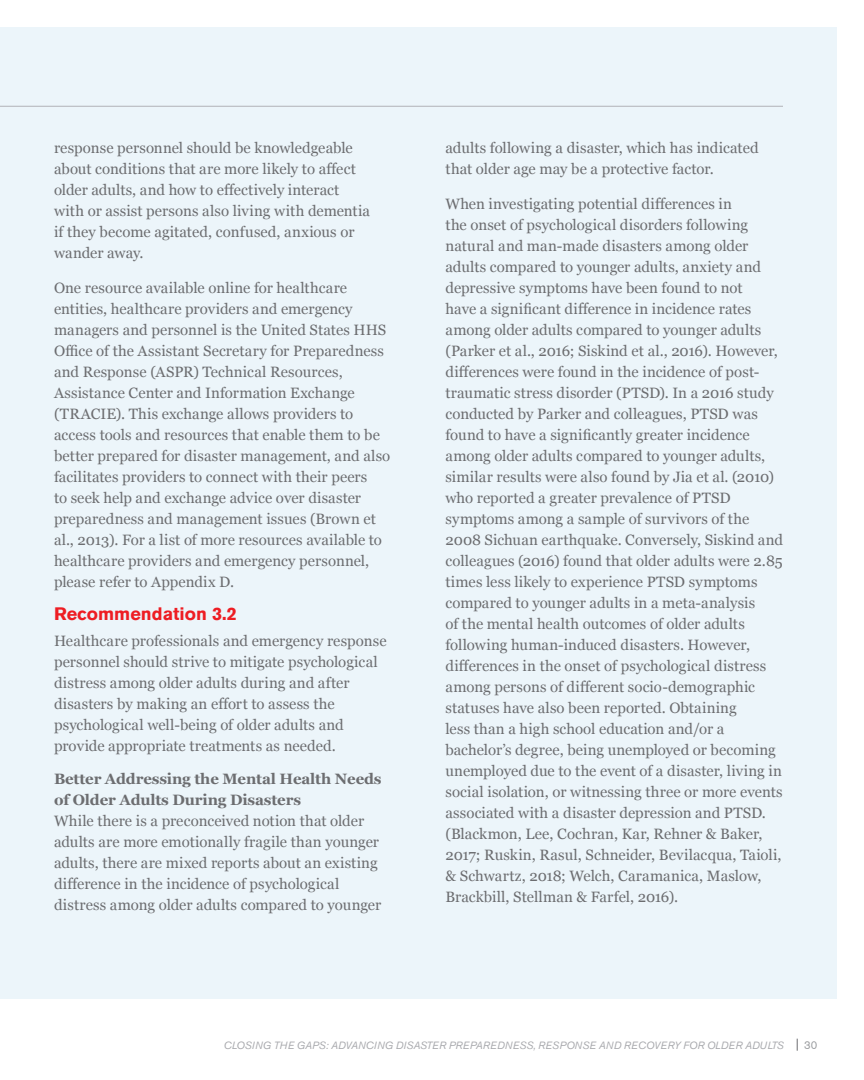
<style>
.page{position:relative;width:864px;height:1080px;background:#fff}
.page>*{position:absolute;margin:0;border:0;box-sizing:border-box;transform-origin:0 0}
.t1{font:700 18px "Akzidenz Grotesk Std";color:#ee1d23}
.t2{font:15px/21px "Georgia";letter-spacing:.005em;color:#6c6d70}
.t3{font:700 15px/20.2px "Georgia";letter-spacing:-.01em;color:#6c6d70}
.t4{font:11.25px "Akzidenz Grotesk Std";color:#9c9ea1}
.t5{font:italic 10.5px "Akzidenz Grotesk Std";letter-spacing:.005em;color:#a8a9ad}
</style>
<div class="page">
<div style="left:0;top:27px;width:837px;height:972px;background:#ecf5fa"></div>
<hr style="left:0;top:106px;width:783px;height:1px;background:#b2b3b7">
<svg style="left:797px;top:1039px;width:1px;height:12px"></svg>
<p class="t2" style="left:54px;top:137px;width:318px">response personnel should be knowledgeable about conditions that are more likely to affect older adults, and how to effectively interact with or assist persons also living with dementia if they become agitated, confused, anxious or wander away.</p>
<p class="t2" style="left:54px;top:276px;width:338px">One resource available online for healthcare entities, healthcare providers and emergency managers and personnel is the United States HHS Office of the Assistant Secretary for Preparedness and Response (ASPR) Technical Resources, Assistance Center and Information Exchange (TRACIE). This exchange allows providers to access tools and resources that enable them to be better prepared for disaster management, and also facilitates providers to connect with their peers<br>to seek help and exchange advice over disaster preparedness and management issues (Brown et al., 2013). For a list of more resources available to healthcare providers and emergency personnel, please refer to Appendix D.</p>
<p class="t1" style="left:54px;top:604px;width:184px">Recommendation 3.2</p>
<p class="t2" style="left:54px;top:629px;width:334px">Healthcare professionals and emergency response personnel should strive to mitigate psychological distress among older adults during and after disasters by making an effort to assess the psychological well-being of older adults and provide appropriate treatments as needed.</p>
<p class="t3" style="left:54px;top:768px;width:329px">Better Addressing the Mental Health Needs of Older Adults During Disasters</p>
<p class="t2" style="left:54px;top:809px;width:329px">While there is a preconceived notion that older adults are more emotionally fragile than younger adults, there are mixed reports about an existing difference in the incidence of psychological distress among older adults compared to younger</p>
<p class="t2" style="left:446px;top:137px;width:315px">adults following a disaster, which has indicated that older age may be a protective factor.</p>
<p class="t2" style="left:446px;top:192px;width:339px">When investigating potential differences in<br>the onset of psychological disorders following natural and man-made disasters among older adults compared to younger adults, anxiety and depressive symptoms have been found to not<br>have a significant difference in incidence rates among older adults compared to younger adults (Parker et al., 2016; Siskind et al., 2016). However, differences were found in the incidence of post&shy;traumatic stress disorder (PTSD). In a 2016 study conducted by Parker and colleagues, PTSD was found to have a significantly greater incidence among older adults compared to younger adults, similar results were also found by Jia et al. (2010) who reported a greater prevalence of PTSD symptoms among a sample of survivors of the 2008 Sichuan earthquake. Conversely, Siskind and colleagues (2016) found that older adults were 2.85 times less likely to experience PTSD symptoms compared to younger adults in a meta-analysis<br>of the mental health outcomes of older adults following human-induced disasters. However, differences in the onset of psychological distress among persons of different socio-demographic statuses have also been reported. Obtaining<br>less than a high school education and/or a bachelor’s degree, being unemployed or becoming unemployed due to the event of a disaster, living in social isolation, or witnessing three or more events associated with a disaster depression and PTSD. (Blackmon, Lee, Cochran, Kar, Rehner &amp; Baker, 2017; Ruskin, Rasul, Schneider, Bevilacqua, Taioli, &amp; Schwartz, 2018; Welch, Caramanica, Maslow, Brackbill, Stellman &amp; Farfel, 2016).</p>
<p class="t5" style="left:224px;top:1039px;width:562px">CLOSING THE GAPS: ADVANCING DISASTER PREPAREDNESS, RESPONSE AND RECOVERY FOR OLDER ADULTS</p>
<p class="t4" style="left:804px;top:1038px;width:15px">30</p>
</div>
